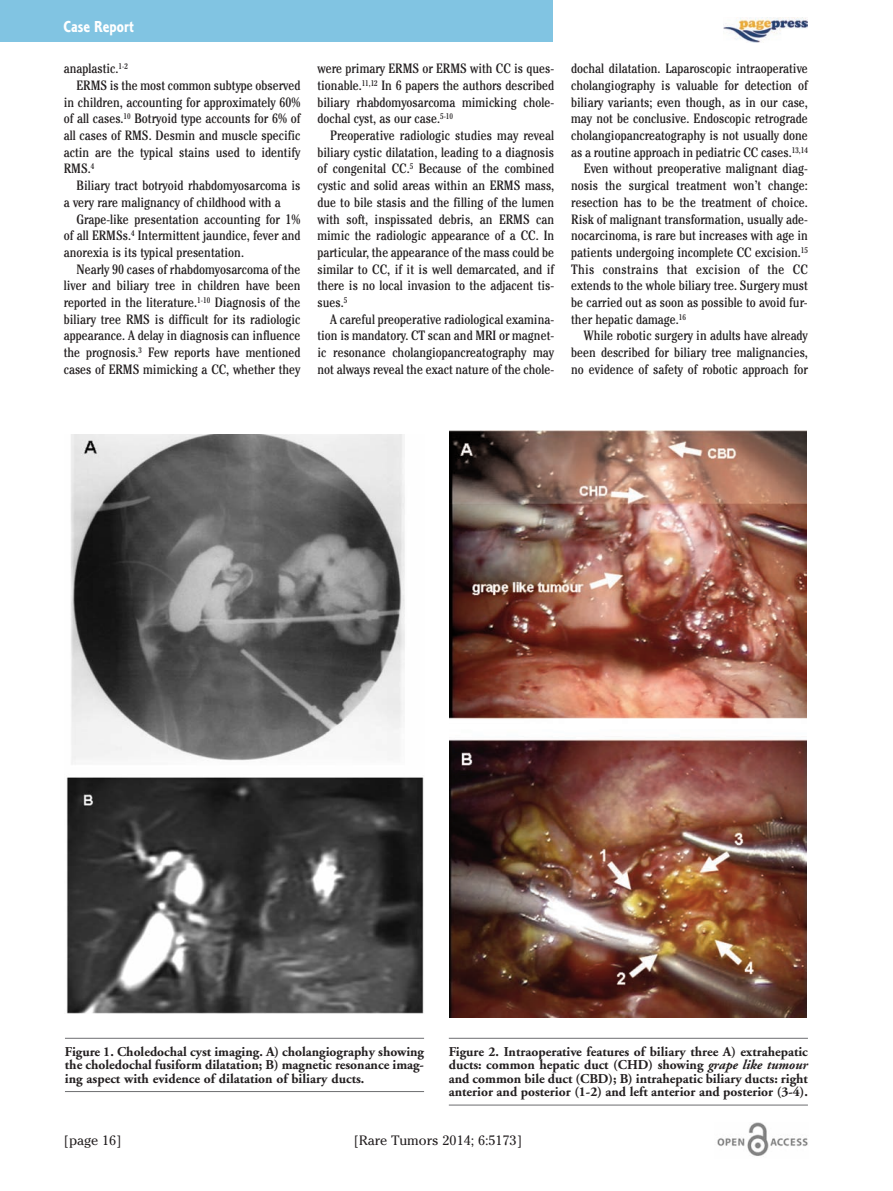
<style>
.page{position:relative;width:893px;height:1191px;background:#fff}
.page>*{position:absolute;margin:0;border:0;box-sizing:border-box;transform-origin:0 0}
.t1{font:16.5px "Corinthian Bold Condensed Plain";color:#fff}
.t2{font:condensed 13.5px/16.6px "Cheltenham";color:#231f20;text-align:justify}
.t3{font:700 13.5px/13.5px "Adobe Garamond";color:#231f20;text-align:justify}
.t4{font:condensed 13.5px "Cheltenham";letter-spacing:.02em;color:#231f20}
.t5{font:13.5px "Cheltenham";color:#231f20}
.s1{font-style:italic}
</style>
<div class="page">
<div style="left:0;top:0;width:553px;height:42px;background:#81c4e2"></div>
<img style="left:717px;top:1123px;width:91px;height:33px">
<img style="left:723px;top:17px;width:84px;height:26px">
<hr style="left:65px;top:1038px;width:359px;height:1px;background:#6c6d70">
<hr style="left:65px;top:1091px;width:359px;height:1px;background:#6c6d70">
<img style="left:66px;top:434px;width:358px;height:580px">
<hr style="left:449px;top:1038px;width:359px;height:1px;background:#6c6d70">
<hr style="left:449px;top:1104px;width:359px;height:1px;background:#6c6d70">
<img style="left:450px;top:430px;width:357px;height:588px">
<p class="t1" style="left:63px;top:21px;width:72px">Case Report</p>
<p class="t2" style="left:64px;top:62px;width:66px">anaplastic.<sup>1-2</sup></p>
<p class="t2" style="left:77px;top:78px;width:225px">ERMS is the most common subtype observed</p>
<p class="t2" style="left:64px;top:95px;width:238px">in children, accounting for approximately 60%</p>
<p class="t2" style="left:64px;top:112px;width:238px">of all cases.<sup>10</sup> Botryoid type accounts for 6% of</p>
<p class="t2" style="left:64px;top:128px;width:238px">all cases of RMS. Desmin and muscle specific</p>
<p class="t2" style="left:64px;top:145px;width:238px">actin are the typical stains used to identify</p>
<p class="t2" style="left:64px;top:162px;width:32px">RMS.<sup>4</sup></p>
<p class="t2" style="left:77px;top:178px;width:225px">Biliary tract botryoid rhabdomyosarcoma is</p>
<p class="t2" style="left:64px;top:195px;width:219px">a very rare malignancy of childhood with a</p>
<p class="t2" style="left:77px;top:212px;width:225px">Grape-like presentation accounting for 1%</p>
<p class="t2" style="left:64px;top:228px;width:238px">of all ERMSs.<sup>4</sup> Intermittent jaundice, fever and</p>
<p class="t2" style="left:64px;top:245px;width:182px">anorexia is its typical presentation.</p>
<p class="t2" style="left:77px;top:262px;width:225px">Nearly 90 cases of rhabdomyosarcoma of the</p>
<p class="t2" style="left:64px;top:278px;width:238px">liver and biliary tree in children have been</p>
<p class="t2" style="left:64px;top:295px;width:238px">reported in the literature.<sup>1-10</sup> Diagnosis of the</p>
<p class="t2" style="left:64px;top:312px;width:238px">biliary tree RMS is difficult for its radiologic</p>
<p class="t2" style="left:64px;top:329px;width:238px">appearance. A delay in diagnosis can influence</p>
<p class="t2" style="left:64px;top:345px;width:238px">the prognosis.<sup>3</sup> Few reports have mentioned</p>
<p class="t2" style="left:64px;top:362px;width:238px">cases of ERMS mimicking a CC, whether they</p>
<p class="t2" style="left:317px;top:62px;width:238px">were primary ERMS or ERMS with CC is ques&shy;tionable.<sup>11,12</sup> In 6 papers the authors described biliary rhabdomyosarcoma mimicking chole&shy;dochal cyst, as our case.<sup>5-10</sup></p>
<p class="t2" style="left:317px;top:128px;width:238px;text-indent:13px">Preoperative radiologic studies may reveal biliary cystic dilatation, leading to a diagnosis of congenital CC.<sup>5</sup> Because of the combined cystic and solid areas within an ERMS mass, due to bile stasis and the filling of the lumen with soft, inspissated debris, an ERMS can mimic the radiologic appearance of a CC. In particular, the appearance of the mass could be similar to CC, if it is well demarcated, and if there is no local invasion to the adjacent tis&shy;sues.<sup>5</sup></p>
<p class="t2" style="left:317px;top:312px;width:238px;text-indent:13px">A careful preoperative radiological examina&shy;tion is mandatory. CT scan and MRI or magnet&shy;ic resonance cholangiopancreatography may not always reveal the exact nature of the chole-</p>
<p class="t2" style="left:571px;top:62px;width:238px">dochal dilatation. Laparoscopic intraoperative</p>
<p class="t2" style="left:571px;top:78px;width:238px">cholangiography is valuable for detection of</p>
<p class="t2" style="left:571px;top:95px;width:238px">biliary variants; even though, as in our case,</p>
<p class="t2" style="left:571px;top:112px;width:238px">may not be conclusive. Endoscopic retrograde</p>
<p class="t2" style="left:571px;top:128px;width:238px">cholangiopancreatography is not usually done</p>
<p class="t2" style="left:571px;top:145px;width:238px">as a routine approach in pediatric CC cases.<sup>13,14</sup></p>
<p class="t2" style="left:584px;top:162px;width:225px">Even without preoperative malignant diag-</p>
<p class="t2" style="left:571px;top:178px;width:238px">nosis the surgical treatment won’t change:</p>
<p class="t2" style="left:571px;top:195px;width:238px">resection has to be the treatment of choice.</p>
<p class="t2" style="left:571px;top:212px;width:238px">Risk of malignant transformation, usually ade-</p>
<p class="t2" style="left:571px;top:228px;width:238px">nocarcinoma, is rare but increases with age in</p>
<p class="t2" style="left:571px;top:245px;width:238px">patients undergoing incomplete CC excision.<sup>15</sup></p>
<p class="t4" style="left:571px;top:264px;width:238px">This constrains that excision of the CC</p>
<p class="t2" style="left:571px;top:278px;width:238px">extends to the whole biliary tree. Surgery must</p>
<p class="t2" style="left:571px;top:295px;width:238px">be carried out as soon as possible to avoid fur-</p>
<p class="t2" style="left:571px;top:312px;width:116px">ther hepatic damage.<sup>16</sup></p>
<p class="t2" style="left:584px;top:329px;width:225px">While robotic surgery in adults have already</p>
<p class="t2" style="left:571px;top:345px;width:238px">been described for biliary tree malignancies,</p>
<p class="t2" style="left:571px;top:362px;width:238px">no evidence of safety of robotic approach for</p>
<p class="t3" style="left:65px;top:1045px;width:361px">Figure 1. Choledochal cyst imaging. A) cholangiography showing the choledochal fusiform dilatation; B) magnetic resonance imag&shy;ing aspect with evidence of dilatation of biliary ducts.</p>
<p class="t3" style="left:449px;top:1045px;width:361px">Figure 2. Intraoperative features of biliary three A) extrahepatic ducts: common hepatic duct (CHD) showing <span class="s1">grape like tumour </span>and common bile duct (CBD); B) intrahepatic biliary ducts: right anterior and posterior (1-2) and left anterior and posterior (3-4).</p>
<p class="t5" style="left:64px;top:1132px;width:59px">[page 16]</p>
<p class="t5" style="left:354px;top:1132px;width:170px">[Rare Tumors 2014; 6:5173]</p>
</div>
